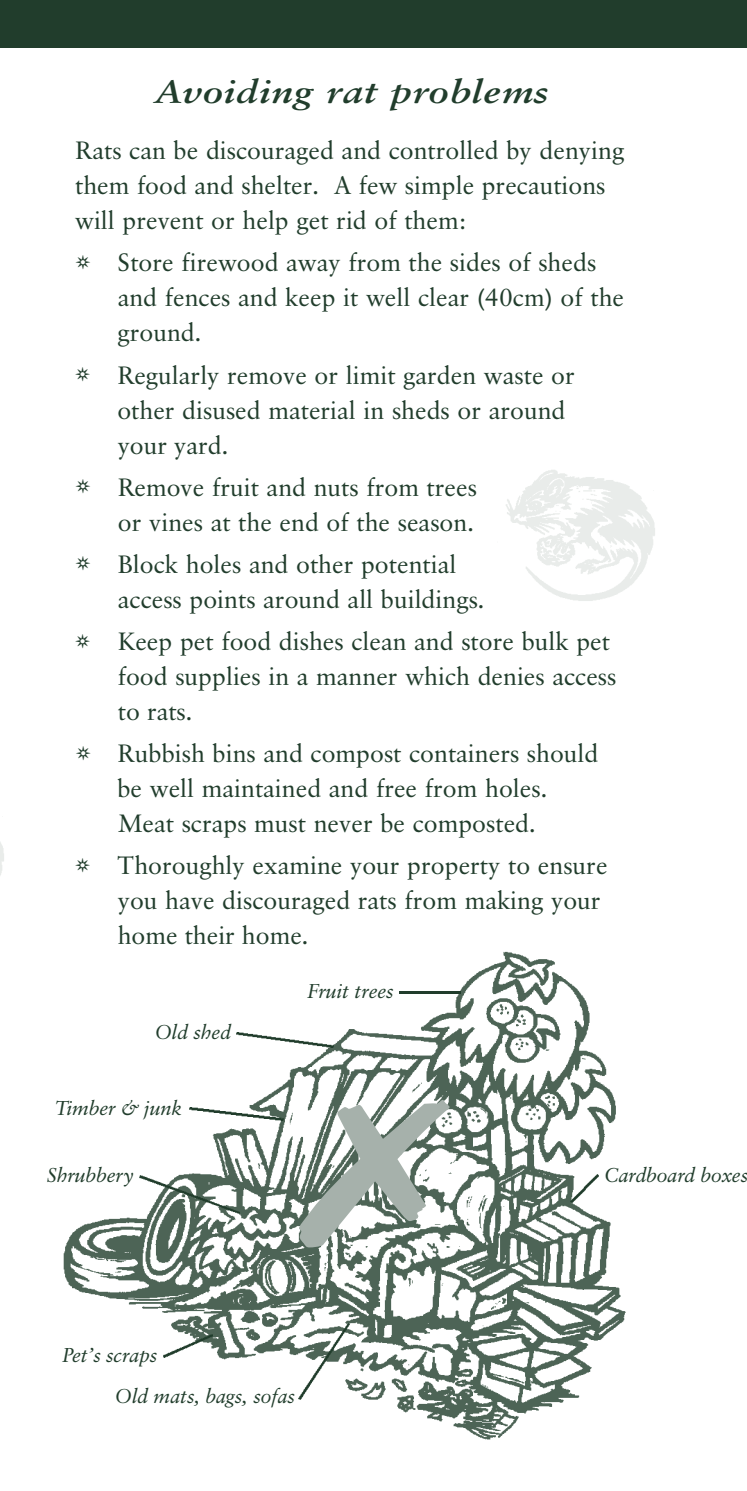
<style>
.page{position:relative;width:747px;height:1491px;background:#fff}
.page>*{position:absolute;margin:0;border:0;box-sizing:border-box;transform-origin:0 0}
.t1{font:italic 700 32.5px "Classical Garamond BT";letter-spacing:.015em;color:#213d2c;scale:1.2 1}
.t2{font:25px/35px "Classical Garamond BT";color:#213d2c}
.t3{font:italic 20px "Classical Garamond BT";color:#213d2c}
</style>
<div class="page">
<div style="left:0;top:0;width:747px;height:47px;background:#213d2c"></div>
<img style="left:506px;top:470px;width:149px;height:131px">
<img style="left:0;top:842px;width:4px;height:34px">
<img style="left:63px;top:951px;width:563px;height:489px">
<hr style="left:399px;top:991px;width:61px;height:3px;background:#213d2c">
<img style="left:237px;top:1032px;width:97px;height:15px">
<img style="left:189px;top:1107px;width:94px;height:13px">
<img style="left:139px;top:1175px;width:101px;height:38px">
<img style="left:163px;top:1334px;width:49px;height:23px">
<img style="left:299px;top:1322px;width:51px;height:77px">
<img style="left:570px;top:1174px;width:28px;height:28px">
<svg style="left:299px;top:1099px;width:150px;height:148px"></svg>
<h1 class="t1" style="left:156px;top:78px;width:329px">Avoiding rat problems</h1>
<p class="t2" style="left:75px;top:135px;width:551px">Rats can be discouraged and controlled by denying them food and shelter. A few simple precautions will prevent or help get rid of them:</p>
<p class="t2" style="left:117px;top:247px;width:508px;text-indent:-42px">❂ Store firewood away from the sides of sheds and fences and keep it well clear (40cm) of the ground.</p>
<p class="t2" style="left:117px;top:359px;width:459px;text-indent:-42px">❂ Regularly remove or limit garden waste or other disused material in sheds or around your yard.</p>
<p class="t2" style="left:75px;top:471px;width:403px;text-align:right">❂ Remove fruit and nuts from trees or vines at the end of the season.</p>
<p class="t2" style="left:118px;top:548px;width:368px;text-indent:-43px">❂ Block holes and other potential access points around all buildings.</p>
<p class="t2" style="left:118px;top:626px;width:500px;text-indent:-43px">❂ Keep pet food dishes clean and store bulk pet food supplies in a manner which denies access to rats.</p>
<p class="t2" style="left:117px;top:738px;width:482px;text-indent:-42px">❂ Rubbish bins and compost containers should be well maintained and free from holes.<br>Meat scraps must never be composted.</p>
<p class="t2" style="left:118px;top:849px;width:491px;text-indent:-43px">❂ Thoroughly examine your property to ensure you have discouraged rats from making your home their home.</p>
<p class="t3" style="left:308px;top:982px;width:87px">Fruit trees</p>
<p class="t3" style="left:155px;top:1023px;width:77px">Old shed</p>
<p class="t3" style="left:56px;top:1099px;width:128px">Timber &amp; junk</p>
<p class="t3" style="left:47px;top:1166px;width:88px">Shrubbery</p>
<p class="t3" style="left:63px;top:1346px;width:96px">Pet’s scraps</p>
<p class="t3" style="left:115px;top:1387px;width:181px">Old mats, bags, sofas</p>
<p class="t3" style="left:605px;top:1166px;width:145px">Cardboard boxes</p>
</div>
